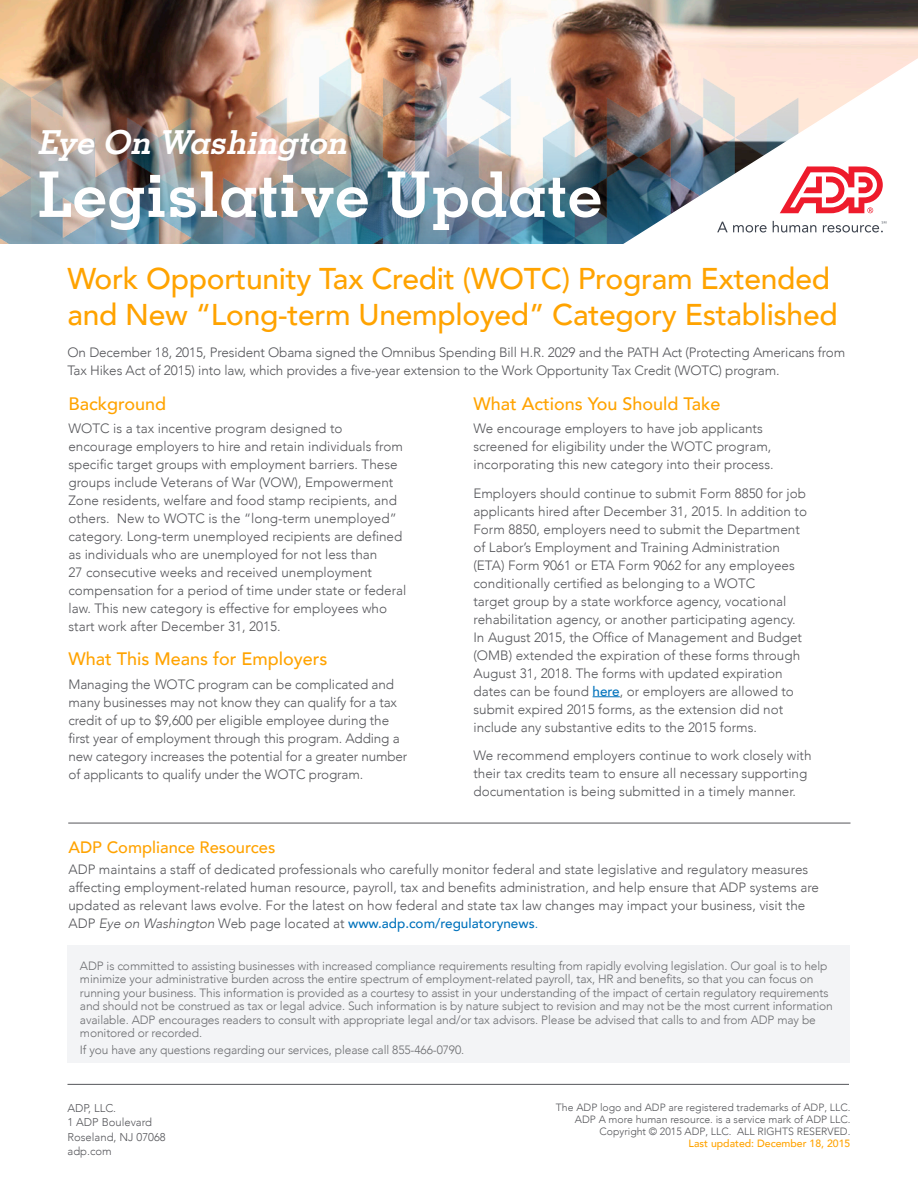
<style>
.page{position:relative;width:918px;height:1188px;background:#fff}
.page>*{position:absolute;margin:0;border:0;box-sizing:border-box;transform-origin:0 0}
.t1{font:700 63px "Memphis LT Std";color:#fff}
.t2{font:700 33px "Memphis LT Std";color:#fff}
.t3{font:italic 700 33px "Memphis";color:#fff}
.t4{font:500 30px/36px "Avenir";letter-spacing:-.01em;color:#ffa300}
.t5{font:500 18px "Avenir";color:#ffa300}
.t6{font:500 16.5px "Avenir";color:#ffa300}
.t7{font:300 13.5px/18px "Avenir";color:#55565a}
.t8{font:300 12px/13.5px "Avenir";letter-spacing:-.01em;color:#6c6d70}
.ADP{font:300 11.25px/14.2px "Avenir";color:#55565a}
.t9{font:300 10.5px "Avenir";color:#55565a}
.t10{font:500 10.5px "Avenir";color:#ffa300}
.s1{font-weight:500;color:#0072bc}
.s2{font-style:italic}
.s3{color:#0072bc}
</style>
<div class="page">
<img style="left:0;top:0;width:918px;height:39px">
<img style="left:0;top:39px;width:918px;height:205px">
<img style="left:604px;top:55px;width:314px;height:189px">
<svg style="left:780px;top:166px;width:103px;height:47px"></svg>
<svg style="left:717px;top:222px;width:50px;height:11px"></svg>
<svg style="left:773px;top:221px;width:43px;height:12px"></svg>
<svg style="left:823px;top:221px;width:63px;height:12px"></svg>
<svg style="left:593px;top:696px;width:27px;height:1px"></svg>
<div style="left:68px;top:945px;width:782px;height:118px;background:#f3f4f6"></div>
<hr style="left:68px;top:823px;width:782px;height:1px;background:#55565a">
<hr style="left:68px;top:1084px;width:781px;height:1px;background:#55565a">
<p class="t2" style="left:68px;top:113px;width:403px">A Path to Retirement That</p>
<p class="t3" style="left:37px;top:121px;width:318px">Eye On Washington</p>
<p class="t1" style="left:37px;top:155px;width:567px">Legislative Update</p>
<p class="t4" style="left:68px;top:259px;width:772px">Work Opportunity Tax Credit (WOTC) Program Extended and New “Long-term Unemployed” Category Established</p>
<p class="t7" style="left:68px;top:343px;width:779px">On December 18, 2015, President Obama signed the Omnibus Spending Bill H.R. 2029 and the PATH Act (Protecting Americans from<br>Tax Hikes Act of 2015) into law, which provides a five-year extension to the Work Opportunity Tax Credit (WOTC) program.</p>
<p class="t5" style="left:68px;top:388px;width:99px">Background</p>
<p class="t7" style="left:68px;top:419px;width:339px">WOTC is a tax incentive program designed to encourage employers to hire and retain individuals from specific target groups with employment barriers. These groups include Veterans of War (VOW), Empowerment Zone residents, welfare and food stamp recipients, and others. New to WOTC is the “long-term unemployed” category. Long-term unemployed recipients are defined as individuals who are unemployed for not less than<br>27 consecutive weeks and received unemployment compensation for a period of time under state or federal law. This new category is effective for employees who start work after December 31, 2015.</p>
<p class="t5" style="left:68px;top:643px;width:261px">What This Means for Employers</p>
<p class="t7" style="left:68px;top:675px;width:340px">Managing the WOTC program can be complicated and many businesses may not know they can qualify for a tax credit of up to $9,600 per eligible employee during the first year of employment through this program. Adding a new category increases the potential for a greater number of applicants to qualify under the WOTC program.</p>
<p class="t5" style="left:473px;top:388px;width:249px">What Actions You Should Take</p>
<p class="t7" style="left:473px;top:419px;width:302px">We encourage employers to have job applicants screened for eligibility under the WOTC program, incorporating this new category into their process.</p>
<p class="t7" style="left:473px;top:484px;width:335px">Employers should continue to submit Form 8850 for job applicants hired after December 31, 2015. In addition to Form 8850, employers need to submit the Department of Labor’s Employment and Training Administration (ETA) Form 9061 or ETA Form 9062 for any employees conditionally certified as belonging to a WOTC<br>target group by a state workforce agency, vocational rehabilitation agency, or another participating agency.<br>In August 2015, the Office of Management and Budget (OMB) extended the expiration of these forms through August 31, 2018. The forms with updated expiration dates can be found <span class="s1">here</span>, or employers are allowed to submit expired 2015 forms, as the extension did not include any substantive edits to the 2015 forms.</p>
<p class="t7" style="left:473px;top:747px;width:340px">We recommend employers continue to work closely with their tax credits team to ensure all necessary supporting documentation is being submitted in a timely manner.</p>
<p class="t6" style="left:68px;top:833px;width:208px">ADP Compliance Resources</p>
<p class="t7" style="left:68px;top:860px;width:752px">ADP maintains a staff of dedicated professionals who carefully monitor federal and state legislative and regulatory measures affecting employment-related human resource, payroll, tax and benefits administration, and help ensure that ADP systems are updated as relevant laws evolve. For the latest on how federal and state tax law changes may impact your business, visit the ADP <span class="s2">Eye on Washington</span> Web page located at <span class="s1">www.adp.com/regulatorynews</span><span class="s3">.</span></p>
<p class="t8" style="left:80px;top:959px;width:754px">ADP is committed to assisting businesses with increased compliance requirements resulting from rapidly evolving legislation. Our goal is to help minimize your administrative burden across the entire spectrum of employment-related payroll, tax, HR and benefits, so that you can focus on running your business. This information is provided as a courtesy to assist in your understanding of the impact of certain regulatory requirements and should not be construed as tax or legal advice. Such information is by nature subject to revision and may not be the most current information available. ADP encourages readers to consult with appropriate legal and/or tax advisors. Please be advised that calls to and from ADP may be monitored or recorded.</p>
<p class="t8" style="left:80px;top:1043px;width:386px">If you have any questions regarding our services, please call 855-466-0790.</p>
<p class="ADP" style="left:68px;top:1101px;width:50px">ADP, LLC.</p>
<p class="ADP" style="left:68px;top:1115px;width:100px">1 ADP Boulevard<br>Roseland, NJ 07068 adp.com</p>
<p class="t9" style="left:556px;top:1101px;width:296px">The ADP logo and ADP are registered trademarks of ADP, LLC.</p>
<p class="t9" style="left:575px;top:1113px;width:277px">ADP A more human resource. is a service mark of ADP LLC.</p>
<p class="t9" style="left:599px;top:1125px;width:253px">Copyright © 2015 ADP, LLC. ALL RIGHTS RESERVED.</p>
<p class="t10" style="left:689px;top:1135px;width:163px">Last updated: December 18, 2015</p>
</div>
